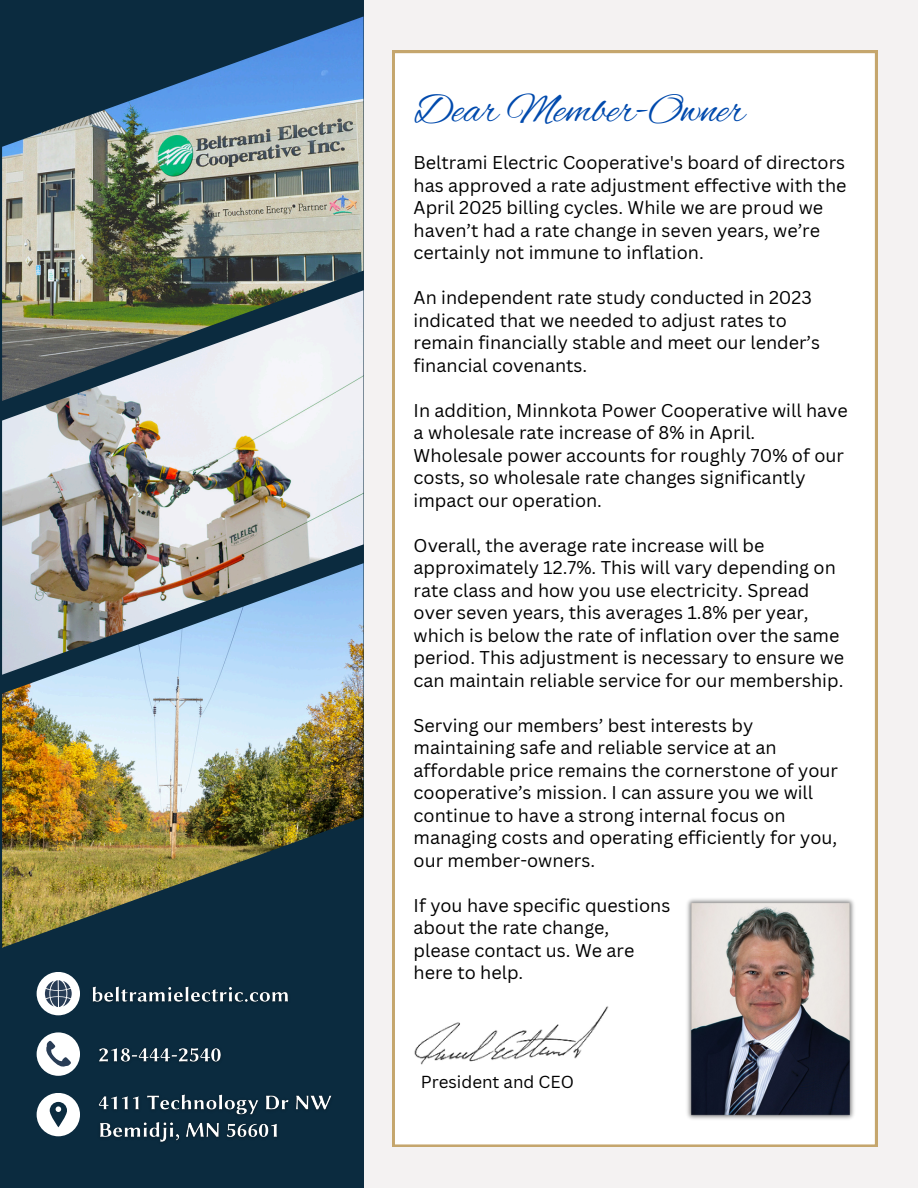
<style>
.page{position:relative;width:918px;height:1188px;background:#f4f2f2}
.page>*{position:absolute;margin:0;border:0;box-sizing:border-box;transform-origin:0 0}
.t1{font:42.45px "Alex Brush";color:#004aad}
.t2{font:18px/22.5px "Canva Sans";color:#000}
.t3{font:16.95px "Canva Sans";color:#000}
</style>
<div class="page">
<div style="left:393px;top:51px;width:484px;height:1096px;background:#fff"></div>
<div style="left:0;top:0;width:363px;height:1188px;background:#0b2b3f"></div>
<img style="left:2px;top:401px;width:361px;height:162px">
<img style="left:2px;top:16px;width:361px;height:385px">
<img style="left:2px;top:563px;width:361px;height:385px">
<div style="left:37px;top:1093px;width:43px;height:43px;background:#fff;border-radius:50%"></div>
<img style="left:414px;top:1006px;width:195px;height:62px">
<svg style="left:50px;top:1102px;width:17px;height:25px"></svg>
<div style="left:37px;top:1032px;width:43px;height:44px;background:#fff;border-radius:50%"></div>
<svg style="left:46px;top:1040px;width:25px;height:27px"></svg>
<div style="left:37px;top:972px;width:43px;height:43px;background:#fff;border-radius:50%"></div>
<svg style="left:45px;top:980px;width:27px;height:27px"></svg>
<img style="left:685px;top:892px;width:171px;height:233px">
<img style="left:92px;top:986px;width:196px;height:16px">
<img style="left:98px;top:1094px;width:234px;height:48px">
<img style="left:99px;top:1048px;width:122px;height:14px">
<p class="t1" style="left:414px;top:86px;width:333px">Dear Member-Owner</p>
<p class="t2" style="left:414px;top:151px;width:434px">Beltrami Electric Cooperative's board of directors has approved a rate adjustment effective with the April 2025 billing cycles. While we are proud we haven’t had a rate change in seven years, we’re certainly not immune to inflation.</p>
<p class="t2" style="left:414px;top:286px;width:408px">An independent rate study conducted in 2023 indicated that we needed to adjust rates to remain financially stable and meet our lender’s financial covenants.</p>
<p class="t2" style="left:414px;top:399px;width:436px">In addition, Minnkota Power Cooperative will have a wholesale rate increase of 8% in April.<br>Wholesale power accounts for roughly 70% of our costs, so wholesale rate changes significantly impact our operation.</p>
<h1 class="t2" style="left:414px;top:534px;width:432px">Overall, the average rate increase will be approximately 12.7%. This will vary depending on rate class and how you use electricity. Spread over seven years, this averages 1.8% per year, which is below the rate of inflation over the same period. This adjustment is necessary to ensure we can maintain reliable service for our membership.</h1>
<p class="t2" style="left:414px;top:714px;width:426px">Serving our members’ best interests by maintaining safe and reliable service at an affordable price remains the cornerstone of your cooperative’s mission. I can assure you we will continue to have a strong internal focus on managing costs and operating efficiently for you, our member-owners.</p>
<p class="t2" style="left:414px;top:894px;width:258px">If you have specific questions</p>
<p class="t2" style="left:414px;top:916px;width:197px">about the rate change,</p>
<p class="t2" style="left:414px;top:939px;width:222px">please contact us. We are</p>
<p class="t2" style="left:414px;top:961px;width:111px">here to help.</p>
<p class="t3" style="left:421px;top:1070px;width:155px">President and CEO</p>
</div>
